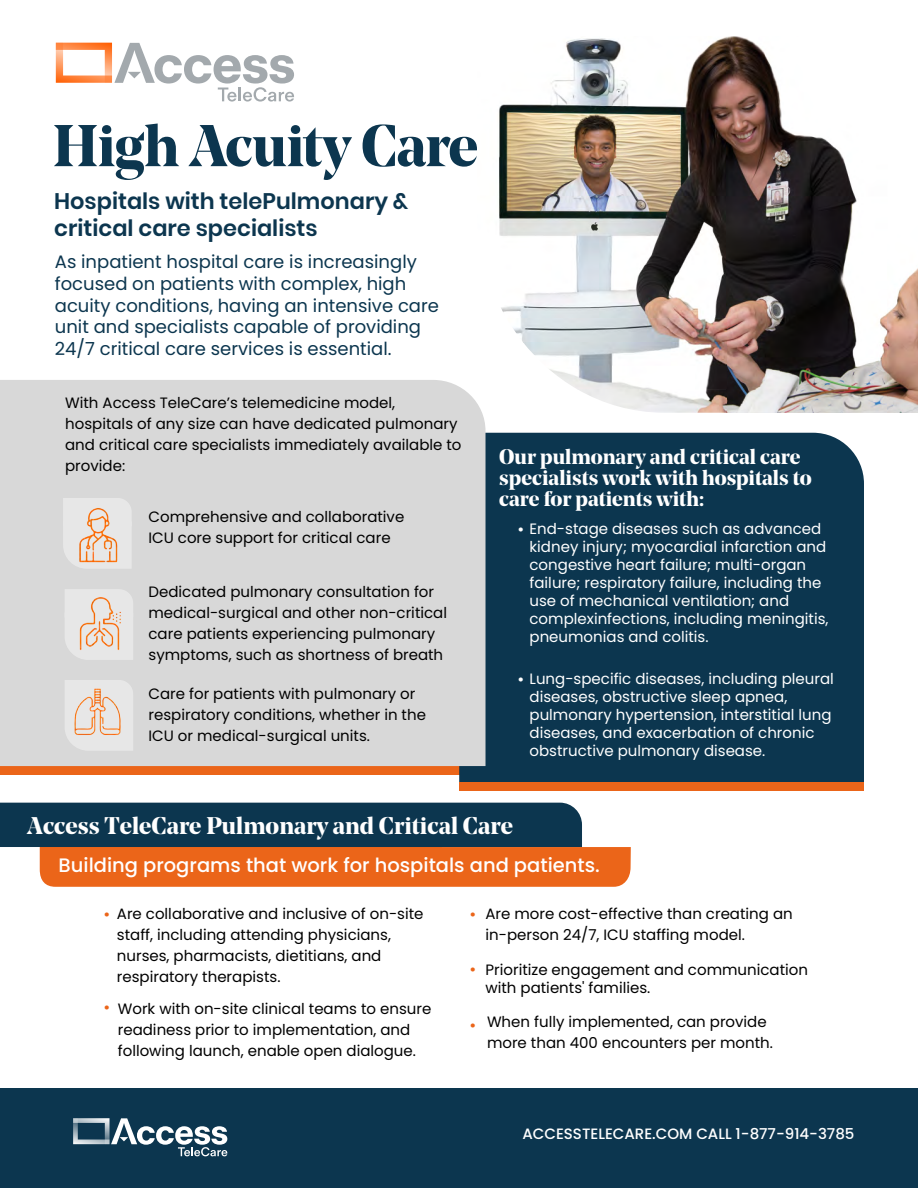
<style>
.page{position:relative;width:918px;height:1188px;background:#fff}
.page>*{position:absolute;margin:0;border:0;box-sizing:border-box;transform-origin:0 0}
.t1{font:700 58.5px "Noe Display";letter-spacing:-.015em;color:#0c364f}
.t2{font:700 24px "Noe Display";color:#fff}
.t3{font:600 22.5px/27px "Poppins";color:#0c364f}
.t4{font:700 21px/21px "Noe Display";color:#fff}
.t5{font:500 19.5px "Poppins";color:#fff}
.t6{font:18px/21.6px "Poppins";color:#0c364f}
.t7{font:16.5px "Poppins";color:#eb6519}
.t8{font:15px/21px "Poppins";color:#000}
.t9{font:15px/18px "Poppins";color:#fff}
.t10{font:500 15px "Poppins";color:#fff}
.s1{font-size:16.5px}
.s2{font-size:16.5px;color:#eb6519}
</style>
<div class="page">
<div style="left:0;top:766px;width:486px;height:9px;background:#eb6519"></div>
<div style="left:459px;top:433px;width:405px;height:349px;background:#0c364f"></div>
<div style="left:0;top:380px;width:486px;height:386px;background:#d8d8d8"></div>
<svg style="left:0;top:803px;width:631px;height:84px;background:#815a44"></svg>
<div style="left:0;top:1088px;width:918px;height:100px;background:#0c364f"></div>
<img style="left:499px;top:37px;width:227px;height:281px">
<img style="left:726px;top:36px;width:192px;height:377px">
<img style="left:513px;top:318px;width:214px;height:24px">
<img style="left:523px;top:342px;width:204px;height:24px">
<img style="left:549px;top:366px;width:178px;height:23px">
<img style="left:577px;top:389px;width:150px;height:24px">
<svg style="left:65px;top:680px;width:68px;height:71px;background:#e5e5e5"></svg>
<img style="left:70px;top:685px;width:55px;height:58px">
<svg style="left:63px;top:498px;width:69px;height:71px"></svg>
<img style="left:71px;top:506px;width:56px;height:62px">
<svg style="left:65px;top:589px;width:68px;height:71px;background:#e5e5e5"></svg>
<img style="left:72px;top:598px;width:54px;height:52px">
<div style="left:459px;top:782px;width:405px;height:9px;background:#eb6519"></div>
<svg style="left:56px;top:43px;width:238px;height:59px"></svg>
<svg style="left:73px;top:1118px;width:154px;height:38px"></svg>
<h1 class="t1" style="left:53px;top:108px;width:427px">High Acuity Care</h1>
<h3 class="t3" style="left:54px;top:188px;width:356px">Hospitals with telePulmonary &amp; critical care specialists</h3>
<p class="t6" style="left:55px;top:251px;width:386px">As inpatient hospital care is increasingly focused on patients with complex, high acuity conditions, having an intensive care unit and specialists capable of providing 24/7 critical care services is essential.</p>
<p class="t8" style="left:65px;top:392px;width:398px">With Access TeleCare’s telemedicine model, hospitals of any size can have dedicated pulmonary and critical care specialists immediately available to provide:</p>
<p class="t8" style="left:149px;top:507px;width:257px">Comprehensive and collaborative<br>ICU core support for critical care</p>
<p class="t8" style="left:149px;top:581px;width:300px">Dedicated pulmonary consultation for medical-surgical and other non-critical care patients experiencing pulmonary symptoms, such as shortness of breath</p>
<p class="t8" style="left:149px;top:684px;width:279px">Care for patients with pulmonary or respiratory conditions, whether in the<br>ICU or medical-surgical units.</p>
<h3 class="t4" style="left:499px;top:446px;width:314px">Our pulmonary and critical care specialists work with hospitals to care for patients with:</h3>
<p class="t9" style="left:517px;top:520px;width:305px"><span class="s1">•</span> End-stage diseases such as advanced</p>
<p class="t9" style="left:530px;top:538px;width:300px">kidney injury; myocardial infarction and congestive heart failure; multi-organ failure; respiratory failure, including the use of mechanical ventilation; and complexinfections, including meningitis, pneumonias and colitis.</p>
<p class="t9" style="left:530px;top:670px;width:306px;text-indent:-12px"><span class="s1">•</span> Lung-specific diseases, including pleural diseases, obstructive sleep apnea, pulmonary hypertension, interstitial lung diseases, and exacerbation of chronic obstructive pulmonary disease.</p>
<h2 class="t2" style="left:27px;top:810px;width:487px">Access TeleCare Pulmonary and Critical Care</h2>
<h3 class="t5" style="left:59px;top:854px;width:543px">Building programs that work for hospitals and patients.</h3>
<p class="t8" style="left:103px;top:904px;width:322px"><span class="s2">•</span> Are collaborative and inclusive of on-site</p>
<p class="t7" style="left:103px;top:998px;width:8px">•</p>
<p class="t8" style="left:117px;top:925px;width:276px">staff, including attending physicians, nurses, pharmacists, dietitians, and respiratory therapists.</p>
<p class="t8" style="left:118px;top:998px;width:315px">Work with on-site clinical teams to ensure readiness prior to implementation, and following launch, enable open dialogue.</p>
<p class="t7" style="left:469px;top:904px;width:8px">•</p>
<p class="t7" style="left:469px;top:960px;width:8px">•</p>
<p class="t7" style="left:469px;top:1016px;width:8px">•</p>
<p class="t8" style="left:486px;top:904px;width:309px">Are more cost-effective than creating an in-person 24/7, ICU staffing model.</p>
<p class="t8" style="left:486px;top:961px;width:324px;line-height:18px">Prioritize engagement and communication with patients' families.</p>
<p class="t8" style="left:487px;top:1011px;width:287px">When fully implemented, can provide more than 400 encounters per month.</p>
<p class="t10" style="left:522px;top:1125px;width:334px">ACCESSTELECARE.COM CALL 1-877-914-3785</p>
</div>
